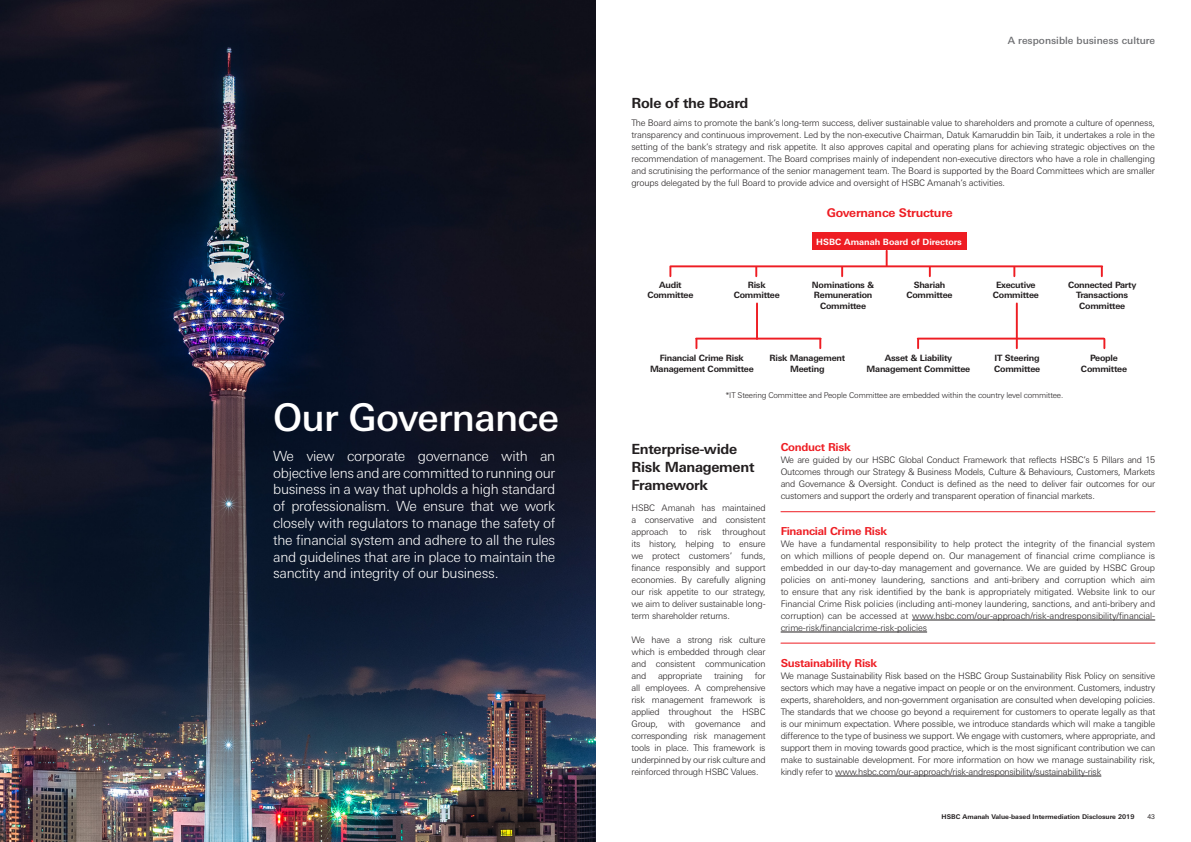
<style>
.page{position:relative;width:1191px;height:842px;background:#fff}
.page>*{position:absolute;margin:0;border:0;box-sizing:border-box;transform-origin:0 0}
.t1{font:500 38px "Univers Nextfor HSBC";letter-spacing:-.02em;color:#fff}
.t2{font:300 14px/16.8px "Univers Nextfor HSBC";letter-spacing:-.02em;color:#fff;text-align:justify}
.copy_titles{font:700 14px/18px "Univers Nextfor HSBC";letter-spacing:-.02em;color:#231f20}
.body_copy{font:700 12px "Univers Nextfor HSBC";letter-spacing:-.02em;color:#ee1d23}
.copy_sub_titles{font:700 11px "Univers Nextfor HSBC";letter-spacing:-.025em;color:#ee1d23}
.t3{font:500 10px "Univers Nextfor HSBC";color:#6c6d70}
.body_copy-2{font:300 9px/12px "Univers Nextfor HSBC";letter-spacing:-.025em;color:#231f20;text-align:justify}
.copy_sub_titles-2{font:300 9px/12px "Univers Nextfor HSBC";letter-spacing:-.025em;color:#231f20;text-align:justify}
.Subheader{font:700 8.7px/10.4px "Univers Nextfor HSBC";letter-spacing:-.025em;color:#231f20;text-align:center}
.Subheader-2{font:700 8.7px "Univers Nextfor HSBC";color:#fff}
.body_copy-3{font:300 8px "Univers Nextfor HSBC";letter-spacing:-.02em;color:#231f20}
.t4{font:700 6.5px "Univers Nextfor HSBC";color:#231f20}
.t5{font:6.5px "Univers Nextfor HSBC";color:#231f20}
</style>
<div class="page">
<img style="left:0;top:0;width:595px;height:842px">
<hr style="left:912px;top:620px;width:243px;height:1px;background:#231f20">
<hr style="left:780px;top:632px;width:147px;height:1px;background:#231f20">
<hr style="left:835px;top:776px;width:266px;height:1px;background:#231f20">
<div style="left:812px;top:233px;width:154px;height:17px;background:#ee1d23"></div>
<hr style="left:696px;top:338px;width:124px;height:2px;background:#ee1d23">
<hr style="left:917px;top:338px;width:187px;height:2px;background:#ee1d23">
<svg style="left:695px;top:339px;width:2px;height:9px"></svg>
<svg style="left:819px;top:339px;width:2px;height:9px"></svg>
<svg style="left:917px;top:339px;width:2px;height:9px"></svg>
<hr style="left:1015px;top:303px;width:2px;height:45px;background:#ee1d23">
<hr style="left:756px;top:303px;width:2px;height:36px;background:#ee1d23">
<svg style="left:1103px;top:339px;width:2px;height:9px"></svg>
<hr style="left:670px;top:265px;width:432px;height:2px;background:#ee1d23">
<svg style="left:669px;top:267px;width:2px;height:9px"></svg>
<svg style="left:755px;top:267px;width:2px;height:9px"></svg>
<svg style="left:841px;top:267px;width:2px;height:9px"></svg>
<svg style="left:885px;top:251px;width:2px;height:15px"></svg>
<svg style="left:1013px;top:267px;width:2px;height:9px"></svg>
<svg style="left:1100px;top:267px;width:2px;height:9px"></svg>
<hr style="left:781px;top:511px;width:374px;height:1px;background:#ee1d23">
<hr style="left:781px;top:643px;width:374px;height:1px;background:#ee1d23">
<p class="t1" style="left:273px;top:390px;width:287px">Our Governance</p>
<p class="t2" style="left:273px;top:446px;width:284px">We view corporate governance with an objective lens and are committed to running our business in a way that upholds a high standard of professionalism. We ensure that we work closely with regulators to manage the safety of the financial system and adhere to all the rules and guidelines that are in place to maintain the sanctity and integrity of our business.</p>
<p class="t3" style="left:1008px;top:33px;width:149px">A responsible business culture</p>
<p class="copy_titles" style="left:631px;top:94px;width:118px">Role of the Board</p>
<p class="body_copy-2" style="left:631px;top:116px;width:525px">The Board aims to promote the bank’s long-term success, deliver sustainable value to shareholders and promote a culture of openness, transparency and continuous improvement. Led by the non-executive Chairman, Datuk Kamaruddin bin Taib, it undertakes a role in the setting of the bank’s strategy and risk appetite. It also approves capital and operating plans for achieving strategic objectives on the recommendation of management. The Board comprises mainly of independent non-executive directors who have a role in challenging and scrutinising the performance of the senior management team. The Board is supported by the Board Committees which are smaller groups delegated by the full Board to provide advice and oversight of HSBC Amanah’s activities.</p>
<p class="body_copy" style="left:827px;top:204px;width:127px">Governance Structure</p>
<p class="Subheader-2" style="left:816px;top:236px;width:147px">HSBC Amanah Board of Directors</p>
<p class="Subheader" style="left:647px;top:279px;width:48px">Audit<br>Committee</p>
<p class="Subheader" style="left:733px;top:279px;width:48px">Risk<br>Committee</p>
<p class="Subheader" style="left:812px;top:279px;width:64px">Nominations &amp;<br>Remuneration<br>Committee</p>
<p class="Subheader" style="left:913px;top:279px;width:33px">Shariah</p>
<p class="Subheader" style="left:906px;top:289px;width:48px">Committee</p>
<p class="Subheader" style="left:992px;top:279px;width:48px">Executive<br>Committee</p>
<p class="Subheader" style="left:1068px;top:279px;width:70px">Connected Party<br>Transactions<br>Committee</p>
<p class="Subheader" style="left:650px;top:353px;width:105px">Financial Crime Risk<br>Management Committee</p>
<p class="Subheader" style="left:769px;top:353px;width:77px">Risk Management<br>Meeting</p>
<p class="Subheader" style="left:866px;top:353px;width:105px">Asset &amp; Liability<br>Management Committee</p>
<p class="Subheader" style="left:994px;top:353px;width:48px;text-align:left">IT Steering<br>Committee</p>
<p class="Subheader" style="left:1081px;top:353px;width:48px">People<br>Committee</p>
<p class="body_copy-3" style="left:726px;top:389px;width:339px">*IT Steering Committee and People Committee are embedded within the country level committee.</p>
<p class="copy_titles" style="left:631px;top:439px;width:124px">Enterprise-wide<br>Risk Management<br>Framework</p>
<p class="body_copy-2" style="left:631px;top:501px;width:136px">HSBC Amanah has maintained a conservative and consistent approach to risk throughout its history, helping to ensure we protect customers’ funds, finance responsibly and support economies. By carefully aligning our risk appetite to our strategy, we aim to deliver sustainable long&shy;term shareholder returns.</p>
<p class="body_copy-2" style="left:631px;top:633px;width:136px">We have a strong risk culture which is embedded through clear and consistent communication and</p>
<p class="body_copy-2" style="left:658px;top:669px;width:46px">appropriate</p>
<p class="body_copy-2" style="left:714px;top:669px;width:31px">training</p>
<p class="body_copy-2" style="left:755px;top:669px;width:12px">for</p>
<p class="body_copy-2" style="left:631px;top:681px;width:136px">all employees. A comprehensive risk management framework is applied throughout the HSBC Group, with governance and corresponding risk management tools in place. This framework is underpinned by our risk culture and reinforced through HSBC Values.</p>
<p class="copy_sub_titles" style="left:780px;top:439px;width:72px">Conduct Risk</p>
<p class="copy_sub_titles-2" style="left:780px;top:453px;width:376px">We are guided by our HSBC Global Conduct Framework that reflects HSBC’s 5 Pillars and 15<br>Outcomes through our Strategy &amp; Business Models, Culture &amp; Behaviours, Customers, Markets and Governance &amp; Oversight. Conduct is defined as the need to deliver fair outcomes for our customers and support the orderly and transparent operation of financial markets.</p>
<p class="copy_sub_titles" style="left:780px;top:523px;width:108px">Financial Crime Risk</p>
<p class="body_copy-2" style="left:780px;top:537px;width:376px">We have a fundamental responsibility to help protect the integrity of the financial system on which millions of people depend on. Our management of financial crime compliance is embedded in our day-to-day management and governance. We are guided by HSBC Group policies on anti-money laundering, sanctions and anti-bribery and corruption which aim to ensure that any risk identified by the bank is appropriately mitigated. Website link to our Financial Crime Risk policies (including anti-money laundering, sanctions, and anti-bribery and corruption) can be accessed at www.hsbc.com/our-approach/risk-andresponsibility/financial&shy;crime-risk/financialcrime-risk-policies</p>
<p class="copy_sub_titles" style="left:780px;top:655px;width:98px">Sustainability Risk</p>
<p class="body_copy-2" style="left:780px;top:669px;width:376px">We manage Sustainability Risk based on the HSBC Group Sustainability Risk Policy on sensitive sectors which may have a negative impact on people or on the environment. Customers, industry experts, shareholders, and non-government organisation are consulted when developing policies.<br>The standards that we choose go beyond a requirement for customers to operate legally as that is our minimum expectation. Where possible, we introduce standards which will make a tangible difference to the type of business we support. We engage with customers, where appropriate, and support them in moving towards good practice, which is the most significant contribution we can make to sustainable development. For more information on how we manage sustainability risk, kindly refer to www.hsbc.com/our-approach/risk-andresponsibility/sustainability-risk</p>
<p class="t4" style="left:941px;top:812px;width:194px">HSBC Amanah Value-based Intermediation Disclosure 2019</p>
<p class="t5" style="left:1147px;top:812px;width:9px">43</p>
</div>
